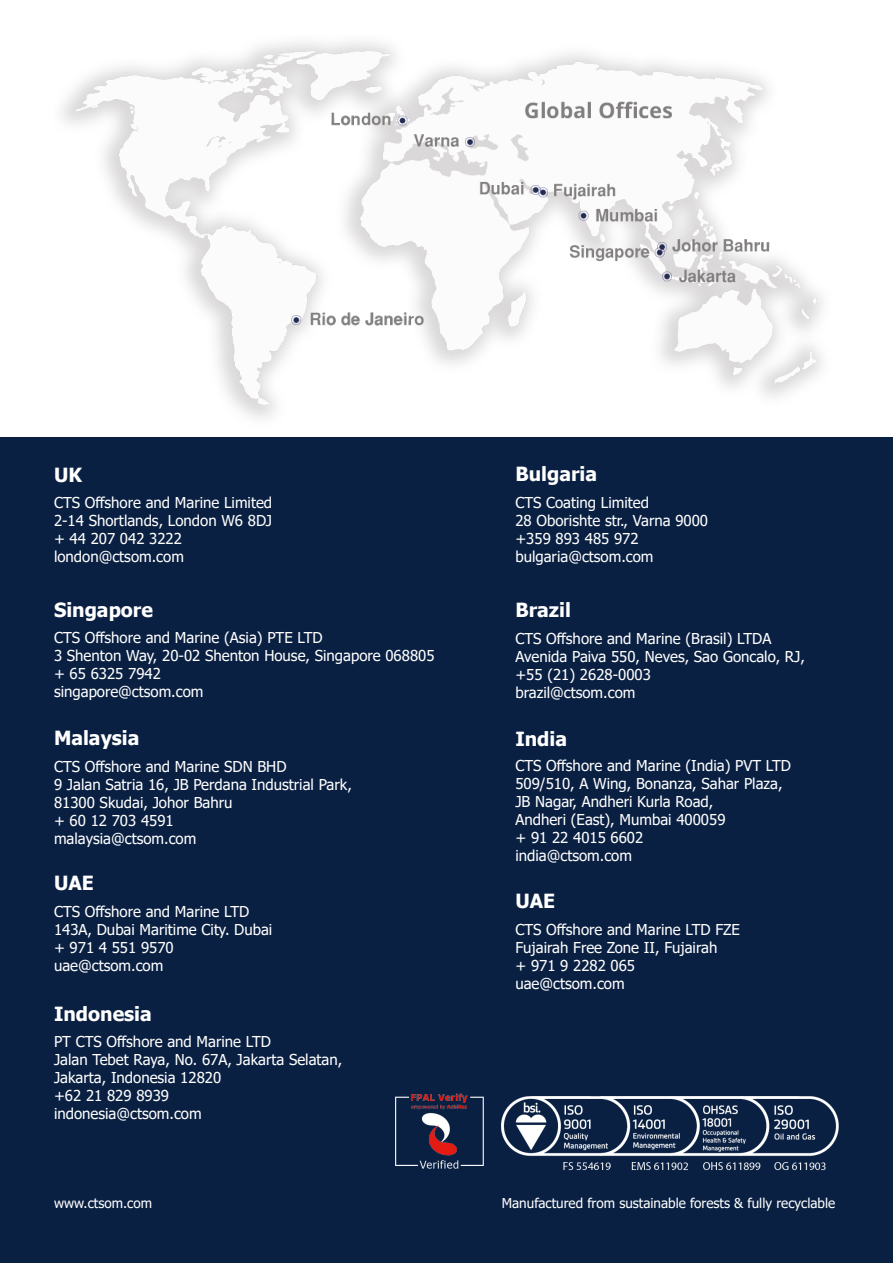
<style>
.page{position:relative;width:893px;height:1263px;background:#fff}
.page>*{position:absolute;margin:0;border:0;box-sizing:border-box;transform-origin:0 0}
.t1{font:700 19.5px "Tahoma";color:#fff}
.t2{font:15px/18px "Tahoma";color:#fff}
.t3{font:13.5px "Tahoma";color:#fff}
</style>
<div class="page">
<img style="left:62px;top:42px;width:761px;height:377px">
<div style="left:0;top:437px;width:893px;height:826px;background:#0a2042"></div>
<img style="left:502px;top:1097px;width:337px;height:74px">
<img style="left:395px;top:1094px;width:89px;height:75px">
<p class="t1" style="left:54px;top:461px;width:29px">UK</p>
<p class="t2" style="left:54px;top:494px;width:220px">CTS Offshore and Marine Limited</p>
<p class="t2" style="left:54px;top:512px;width:220px">2-14 Shortlands, London W6 8DJ</p>
<p class="t2" style="left:54px;top:530px;width:129px">+ 44 207 042 3222</p>
<p class="t2" style="left:54px;top:548px;width:131px">london@ctsom.com</p>
<p class="t1" style="left:54px;top:596px;width:101px">Singapore</p>
<p class="t2" style="left:54px;top:629px;width:270px">CTS Offshore and Marine (Asia) PTE LTD</p>
<p class="t2" style="left:54px;top:647px;width:382px">3 Shenton Way, 20-02 Shenton House, Singapore 068805</p>
<p class="t2" style="left:54px;top:665px;width:108px">+ 65 6325 7942</p>
<p class="t2" style="left:54px;top:683px;width:151px">singapore@ctsom.com</p>
<p class="t1" style="left:54px;top:724px;width:87px">Malaysia</p>
<p class="t2" style="left:54px;top:758px;width:234px">CTS Offshore and Marine SDN BHD</p>
<p class="t2" style="left:54px;top:776px;width:299px">9 Jalan Satria 16, JB Perdana Industrial Park,</p>
<p class="t2" style="left:54px;top:794px;width:180px">81300 Skudai, Johor Bahru</p>
<p class="t2" style="left:54px;top:812px;width:121px">+ 60 12 703 4591</p>
<p class="t2" style="left:54px;top:830px;width:144px">malaysia@ctsom.com</p>
<p class="t1" style="left:54px;top:869px;width:41px">UAE</p>
<p class="t2" style="left:54px;top:904px;width:197px">CTS Offshore and Marine LTD</p>
<p class="t2" style="left:54px;top:922px;width:220px">143A, Dubai Maritime City. Dubai</p>
<p class="t2" style="left:54px;top:940px;width:121px">+ 971 4 551 9570</p>
<p class="t2" style="left:54px;top:958px;width:111px">uae@ctsom.com</p>
<p class="t1" style="left:54px;top:1000px;width:99px">Indonesia</p>
<p class="t2" style="left:54px;top:1034px;width:219px">PT CTS Offshore and Marine LTD</p>
<p class="t2" style="left:54px;top:1052px;width:290px">Jalan Tebet Raya, No. 67A, Jakarta Selatan,<br>Jakarta, Indonesia 12820</p>
<p class="t2" style="left:54px;top:1088px;width:117px">+62 21 829 8939</p>
<p class="t2" style="left:54px;top:1106px;width:149px">indonesia@ctsom.com</p>
<p class="t1" style="left:515px;top:460px;width:83px">Bulgaria</p>
<p class="t2" style="left:515px;top:494px;width:135px">CTS Coating Limited</p>
<p class="t2" style="left:515px;top:512px;width:194px">28 Oborishte str., Varna 9000</p>
<p class="t2" style="left:515px;top:530px;width:125px">+359 893 485 972</p>
<p class="t2" style="left:515px;top:548px;width:140px">bulgaria@ctsom.com</p>
<p class="t1" style="left:515px;top:597px;width:57px">Brazil</p>
<p class="t2" style="left:515px;top:630px;width:257px">CTS Offshore and Marine (Brasil) LTDA</p>
<p class="t2" style="left:515px;top:648px;width:291px">Avenida Paiva 550, Neves, Sao Goncalo, RJ,</p>
<p class="t2" style="left:515px;top:666px;width:137px">+55 (21) 2628-0003</p>
<p class="t2" style="left:515px;top:684px;width:122px">brazil@ctsom.com</p>
<p class="t1" style="left:515px;top:725px;width:53px">India</p>
<p class="t2" style="left:515px;top:757px;width:277px">CTS Offshore and Marine (India) PVT LTD</p>
<p class="t2" style="left:515px;top:775px;width:269px">509/510, A Wing, Bonanza, Sahar Plaza,</p>
<p class="t2" style="left:515px;top:793px;width:200px">JB Nagar, Andheri Kurla Road,</p>
<p class="t2" style="left:515px;top:811px;width:212px">Andheri (East), Mumbai 400059</p>
<p class="t2" style="left:515px;top:829px;width:129px">+ 91 22 4015 6602</p>
<p class="t2" style="left:515px;top:847px;width:118px">india@ctsom.com</p>
<p class="t1" style="left:515px;top:888px;width:41px">UAE</p>
<p class="t2" style="left:515px;top:922px;width:226px">CTS Offshore and Marine LTD FZE</p>
<p class="t2" style="left:515px;top:940px;width:204px">Fujairah Free Zone II, Fujairah</p>
<p class="t2" style="left:515px;top:958px;width:121px">+ 971 9 2282 065</p>
<p class="t2" style="left:515px;top:976px;width:111px">uae@ctsom.com</p>
<p class="t3" style="left:54px;top:1194px;width:100px">www.ctsom.com</p>
<p class="t3" style="left:502px;top:1194px;width:335px">Manufactured from sustainable forests &amp; fully recyclable</p>
</div>
